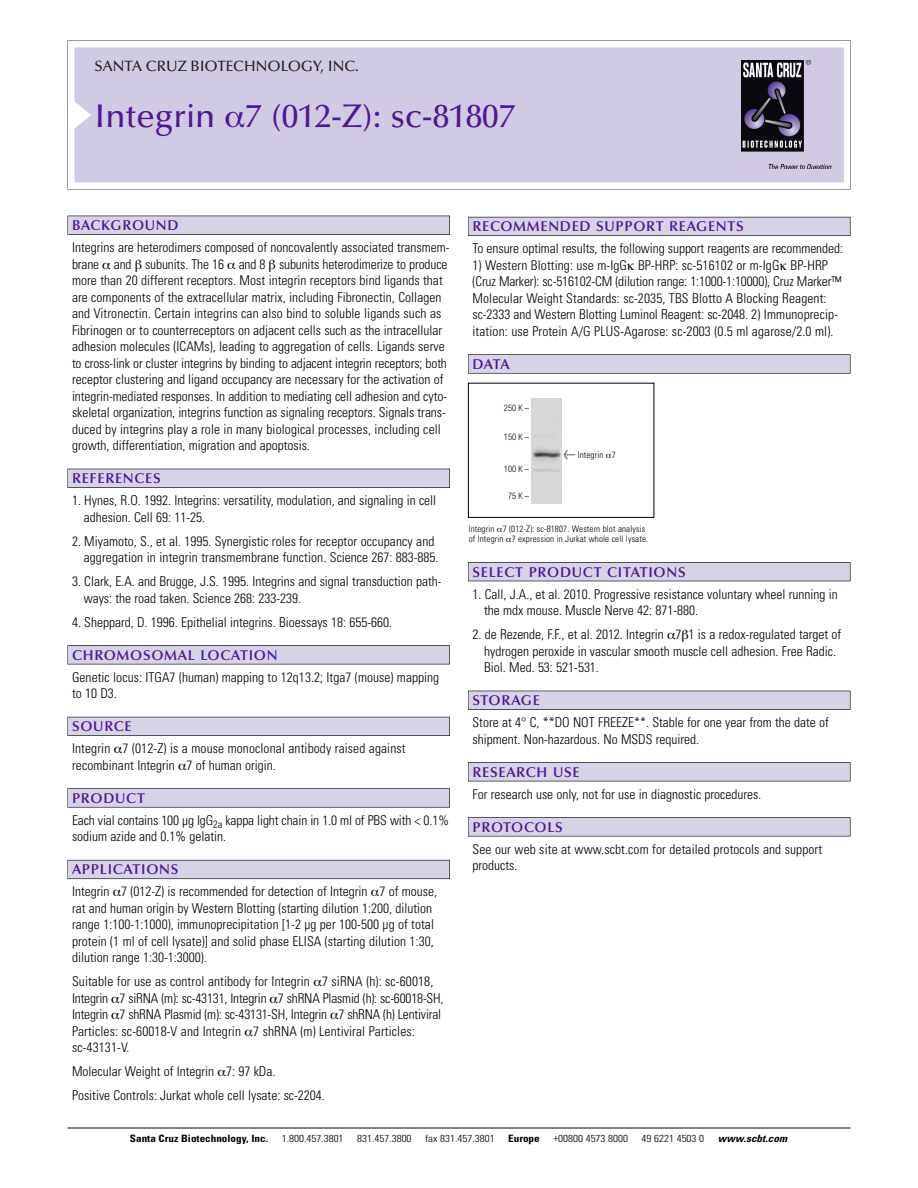
<style>
.page{position:relative;width:918px;height:1188px;background:#fff}
.page>*{position:absolute;margin:0;border:0;box-sizing:border-box;transform-origin:0 0}
.t1{font:500 33px "Optima";color:#511695}
.t2{font:500 15px "Optima";color:#231f20}
.t3{font:600 14.25px "Optima";letter-spacing:.05em;color:#511695}
.t4{font:300 condensed 13.5px/16.5px "Univers";color:#000}
.t5{font:300 condensed 10.2px "Univers";color:#000;scale:1.1 1}
.t6{font:700 condensed 10.2px "Univers";color:#000;scale:1.1 1}
.t7{font:italic 700 condensed 10.2px "Univers";letter-spacing:.005em;color:#000;scale:1.1 1}
.t8{font:300 condensed 9px/10.5px "Univers";letter-spacing:.015em;color:#000}
.t9{font:300 condensed 9px "Helvetica Neue";color:#000;scale:.95 1}
.s1{font-family:"Meta Plus";font-weight:400;font-stretch:normal;font-size:10.5px}
</style>
<div class="page">
<svg style="left:68px;top:40px;width:783px;height:149px"></svg>
<div style="left:74px;top:47px;width:770px;height:135px;background:#d1cae3"></div>
<img style="left:741px;top:60px;width:90px;height:108px">
<div style="left:68px;top:216px;width:382px;height:19px;background:#525155"></div>
<div style="left:68px;top:216px;width:381px;height:18px;background:#d7d3e7"></div>
<div style="left:68px;top:469px;width:382px;height:19px;background:#515055"></div>
<div style="left:68px;top:469px;width:381px;height:18px;background:#d7d3e7"></div>
<div style="left:68px;top:645px;width:382px;height:19px;background:#545357"></div>
<div style="left:68px;top:646px;width:381px;height:18px;background:#d7d3e7"></div>
<div style="left:68px;top:717px;width:382px;height:19px;background:#54535a"></div>
<div style="left:68px;top:717px;width:381px;height:18px;background:#d7d3e7"></div>
<svg style="left:68px;top:788px;width:382px;height:20px"></svg>
<div style="left:68px;top:789px;width:381px;height:18px;background:#d7d3e7"></div>
<div style="left:68px;top:860px;width:382px;height:19px;background:#66646e"></div>
<div style="left:68px;top:860px;width:381px;height:18px;background:#d7d3e7"></div>
<div style="left:468px;top:217px;width:382px;height:19px;background:#58565f"></div>
<div style="left:468px;top:217px;width:382px;height:18px;background:#d7d3e7"></div>
<div style="left:468px;top:354px;width:382px;height:20px;background:#676767"></div>
<div style="left:468px;top:355px;width:382px;height:18px;background:#d7d3e7"></div>
<div style="left:468px;top:562px;width:382px;height:19px;background:#515056"></div>
<div style="left:468px;top:563px;width:382px;height:18px;background:#d7d3e7"></div>
<div style="left:468px;top:691px;width:382px;height:19px;background:#525156"></div>
<div style="left:468px;top:691px;width:382px;height:18px;background:#d7d3e7"></div>
<div style="left:468px;top:762px;width:382px;height:19px;background:#535256"></div>
<div style="left:468px;top:763px;width:382px;height:18px;background:#d7d3e7"></div>
<div style="left:468px;top:817px;width:382px;height:19px;background:#575659"></div>
<div style="left:468px;top:818px;width:382px;height:18px;background:#d7d3e7"></div>
<hr style="left:68px;top:1128px;width:782px;height:1px;background:#000">
<div style="left:468px;top:383px;width:186px;height:135px;border:1px solid #000"></div>
<img style="left:531px;top:398px;width:30px;height:105px">
<svg style="left:225px;top:112px;width:19px;height:16px"></svg>
<p class="t2" style="left:94px;top:61px;width:266px">SANTA CRUZ BIOTECHNOLOGY, INC.</p>
<h1 class="t1" style="left:94px;top:103px;width:422px">Integrin 7 (012-Z): sc-81807</h1>
<p class="t3" style="left:72px;top:219px;width:108px">BACKGROUND</p>
<p class="t4" style="left:72px;top:240px;width:379px">Integrins are heterodimers composed of noncovalently associated transmem&shy;brane and subunits. The 16 and 8 subunits heterodimerize to produce more than 20 different receptors. Most integrin receptors bind ligands that are components of the extracellular matrix, including Fibronectin, Collagen and Vitronectin. Certain integrins can also bind to soluble ligands such as Fibrinogen or to counterreceptors on adjacent cells such as the intracellular adhesion molecules (ICAMs), leading to aggregation of cells. Ligands serve to cross-link or cluster integrins by binding to adjacent integrin receptors; both receptor clustering and ligand occupancy are necessary for the activation of integrin-mediated responses. In addition to mediating cell adhesion and cyto&shy;skeletal organization, integrins function as signaling receptors. Signals trans&shy;duced by integrins play a role in many biological processes, including cell growth, differentiation, migration and apoptosis.</p>
<p class="t3" style="left:72px;top:473px;width:90px">REFERENCES</p>
<p class="t4" style="left:84px;top:493px;width:354px;text-indent:-12px">1. Hynes, R.O. 1992. Integrins: versatility, modulation, and signaling in cell adhesion. Cell 69: 11-25.</p>
<p class="t4" style="left:72px;top:534px;width:368px;text-align:right">2. Miyamoto, S., et al. 1995. Synergistic roles for receptor occupancy and aggregation in integrin transmembrane function. Science 267: 883-885.</p>
<p class="t4" style="left:84px;top:574px;width:360px;text-indent:-12px">3. Clark, E.A. and Brugge, J.S. 1995. Integrins and signal transduction path&shy;ways: the road taken. Science 268: 233-239.</p>
<p class="t4" style="left:72px;top:615px;width:322px">4. Sheppard, D. 1996. Epithelial integrins. Bioessays 18: 655-660.</p>
<p class="t3" style="left:72px;top:649px;width:207px">CHROMOSOMAL LOCATION</p>
<p class="t4" style="left:72px;top:670px;width:369px">Genetic locus: ITGA7 (human) mapping to 12q13.2; Itga7 (mouse) mapping to 10 D3.</p>
<p class="t3" style="left:72px;top:721px;width:61px">SOURCE</p>
<p class="t4" style="left:72px;top:741px;width:335px">Integrin 7 (012-Z) is a mouse monoclonal antibody raised against recombinant Integrin 7 of human origin.</p>
<p class="t3" style="left:72px;top:792px;width:74px">PRODUCT</p>
<p class="t4" style="left:72px;top:813px;width:379px">Each vial contains 100 µg IgG<sub>2a</sub> kappa light chain in 1.0 ml of PBS with &lt; 0.1% sodium azide and 0.1% gelatin.</p>
<p class="t3" style="left:72px;top:864px;width:108px">APPLICATIONS</p>
<p class="t4" style="left:72px;top:884px;width:366px">Integrin 7 (012-Z) is recommended for detection of Integrin 7 of mouse, rat and human origin by Western Blotting (starting dilution 1:200, dilution range 1:100-1:1000), immunoprecipitation [1-2 µg per 100-500 µg of total protein (1 ml of cell lysate)] and solid phase ELISA (starting dilution 1:30, dilution range 1:30-1:3000).</p>
<p class="t4" style="left:72px;top:974px;width:373px">Suitable for use as control antibody for Integrin 7 siRNA (h): sc-60018, Integrin 7 siRNA (m): sc-43131, Integrin 7 shRNA Plasmid (h): sc-60018-SH, Integrin 7 shRNA Plasmid (m): sc-43131-SH, Integrin 7 shRNA (h) Lentiviral Particles: sc-60018-V and Integrin 7 shRNA (m) Lentiviral Particles: sc-43131-V.</p>
<p class="t4" style="left:72px;top:1061px;width:254px;line-height:24px">Molecular Weight of Integrin 7: 97 kDa.<br>Positive Controls: Jurkat whole cell lysate: sc-2204.</p>
<p class="t3" style="left:473px;top:221px;width:273px">RECOMMENDED SUPPORT REAGENTS</p>
<p class="t4" style="left:473px;top:241px;width:372px">To ensure optimal results, the following support reagents are recommended:</p>
<p class="t4" style="left:473px;top:258px;width:370px">1) Western Blotting: use m-IgG BP-HRP: sc-516102 or m-IgG BP-HRP (Cruz Marker): sc-516102-CM (dilution range: 1:1000-1:10000), Cruz Marker™ Molecular Weight Standards: sc-2035, TBS Blotto A Blocking Reagent: sc-2333 and Western Blotting Luminol Reagent: sc-2048. 2) Immunoprecip&shy;itation: use Protein A/G PLUS-Agarose: sc-2003 (0.5 ml agarose/2.0 ml).</p>
<p class="t3" style="left:473px;top:358px;width:39px">DATA</p>
<p class="t9" style="left:504px;top:405px;width:28px">250 K –</p>
<p class="t9" style="left:504px;top:433px;width:28px">150 K –</p>
<p class="t9" style="left:504px;top:465px;width:28px">100 K –</p>
<p class="t9" style="left:508px;top:493px;width:24px">75K–</p>
<p class="t8" style="left:563px;top:450px;width:54px"><span class="s1">&lt;</span> Integrin 7</p>
<p class="t8" style="left:469px;top:524px;width:181px">Integrin 7 (012-Z): sc-81807. Western blot analysis of Integrin 7 expression in Jurkat whole cell lysate.</p>
<p class="t3" style="left:473px;top:566px;width:215px">SELECT PRODUCT CITATIONS</p>
<p class="t4" style="left:484px;top:587px;width:355px;text-indent:-12px">1. Call, J.A., et al. 2010. Progressive resistance voluntary wheel running in the mdx mouse. Muscle Nerve 42: 871-880.</p>
<p class="t4" style="left:484px;top:627px;width:359px;text-indent:-12px">2. de Rezende, F.F., et al. 2012. Integrin 7 1 is a redox-regulated target of hydrogen peroxide in vascular smooth muscle cell adhesion. Free Radic.<br>Biol. Med. 53: 521-531.</p>
<p class="t3" style="left:473px;top:695px;width:69px">STORAGE</p>
<p class="t4" style="left:473px;top:715px;width:358px">Store at 4° C, **DO NOT FREEZE**. Stable for one year from the date of shipment. Non-hazardous. No MSDS required.</p>
<p class="t3" style="left:473px;top:766px;width:109px">RESEARCH USE</p>
<p class="t4" style="left:473px;top:787px;width:290px">For research use only, not for use in diagnostic procedures.</p>
<p class="t3" style="left:473px;top:821px;width:92px">PROTOCOLS</p>
<p class="t4" style="left:473px;top:842px;width:351px">See our web site at www.scbt.com for detailed protocols and support products.</p>
<p class="t6" style="left:130px;top:1135px;width:127px">Santa Cruz Biotechnology, Inc.</p>
<p class="t5" style="left:282px;top:1135px;width:58px">1.800.457.3801</p>
<p class="t5" style="left:357px;top:1135px;width:51px">831.457.3800</p>
<p class="t5" style="left:425px;top:1135px;width:65px">fax 831.457.3801</p>
<p class="t6" style="left:508px;top:1135px;width:30px">Europe</p>
<p class="t5" style="left:553px;top:1135px;width:69px">+00800 4573 8000</p>
<p class="t5" style="left:642px;top:1135px;width:58px">49 6221 4503 0</p>
<p class="t7" style="left:718px;top:1135px;width:64px">www.scbt.com</p>
</div>
